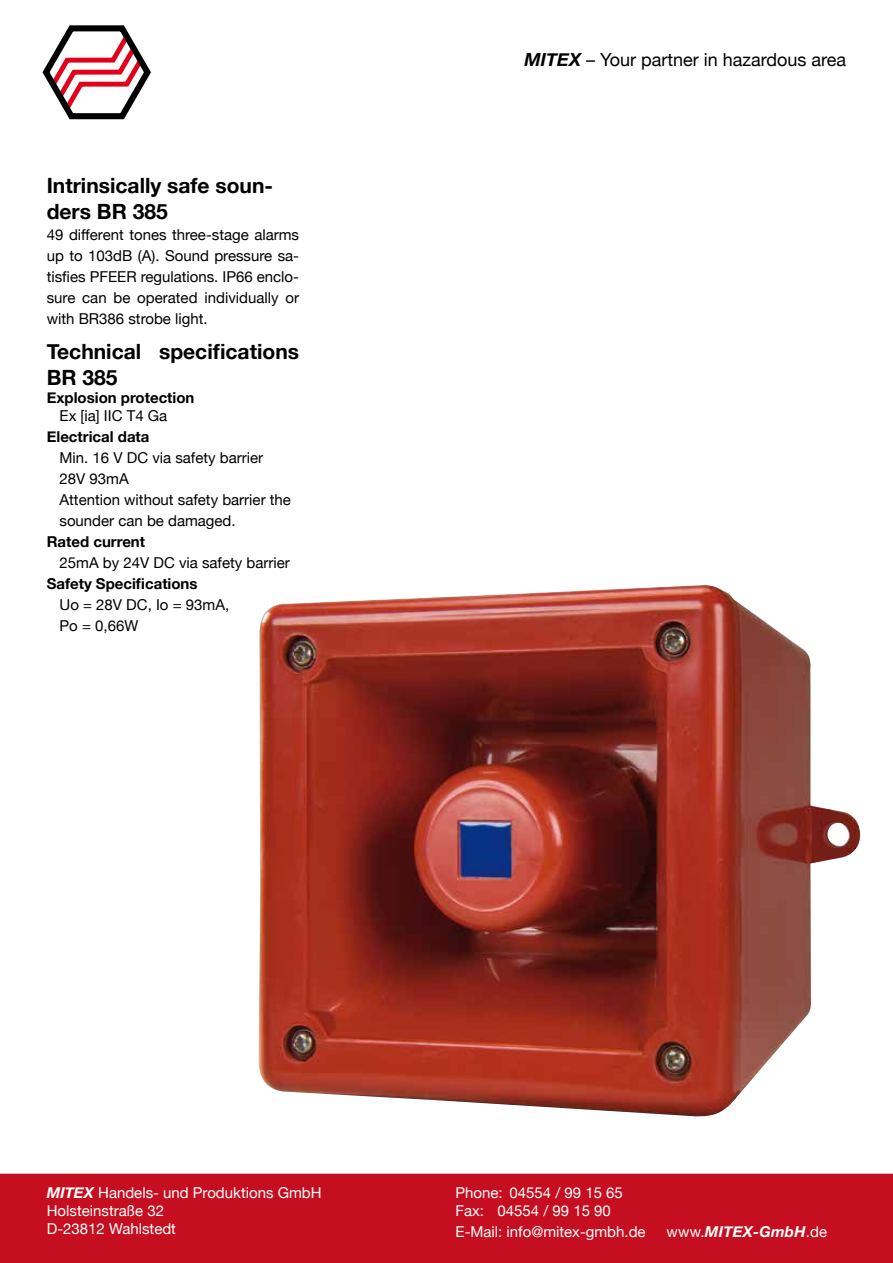
<style>
.page{position:relative;width:893px;height:1263px;background:#fff}
.page>*{position:absolute;margin:0;border:0;box-sizing:border-box;transform-origin:0 0}
.t1{font:700 21px/25.2px "Helvetica Neue";color:#000}
.t2{font:18px "Helvetica Neue";color:#000}
.t3{font:15px/21px "Helvetica Neue";color:#000}
.t4{font:15px/18px "Helvetica Neue";color:#fff}
.t5{font:700 15px "Helvetica Neue";color:#000}
.t6{font:italic 700 15px "Helvetica Neue";letter-spacing:.015em;color:#fff}
.s1{font-weight:700;font-style:italic}
.s2{font-weight:400;font-style:normal}
</style>
<div class="page">
<svg style="left:43px;top:25px;width:108px;height:94px"></svg>
<div style="left:0;top:1174px;width:893px;height:89px;background:#c50e1f"></div>
<img style="left:258px;top:585px;width:602px;height:532px">
<h1 class="t1" style="left:47px;top:174px;width:228px">Intrinsically safe soun&shy;ders BR 385</h1>
<p class="t3" style="left:47px;top:225px;width:254px;text-align:justify">49 different tones three-stage alarms up to 103dB (A). Sound pressure sa&shy;tisfies PFEER regulations. IP66 enclo&shy;sure can be operated individually or with BR386 strobe light.</p>
<h1 class="t1" style="left:47px;top:340px;width:254px">Technical specifications<br>BR 385</h1>
<p class="t5" style="left:47px;top:385px;width:149px">Explosion protection</p>
<p class="t3" style="left:60px;top:406px;width:109px">Ex [ia] IIC T4 Ga</p>
<p class="t5" style="left:47px;top:424px;width:104px">Electrical data</p>
<p class="t3" style="left:60px;top:448px;width:233px">Min. 16 V DC via safety barrier<br>28V 93mA<br>Attention without safety barrier the sounder can be damaged.</p>
<p class="t5" style="left:47px;top:529px;width:100px">Rated current</p>
<p class="t3" style="left:60px;top:553px;width:232px">25mA by 24V DC via safety barrier</p>
<p class="t5" style="left:47px;top:571px;width:152px">Safety Specifications</p>
<p class="t3" style="left:60px;top:595px;width:171px">Uo = 28V DC, Io = 93mA,<br>Po = 0,66W</p>
<p class="t2" style="left:524px;top:47px;width:323px"><span class="s1">MITEX</span> – Your partner in hazardous area</p>
<p class="t4" style="left:47px;top:1184px;width:276px"><span class="s1">MITEX</span> Handels- und Produktions GmbH<br>Holsteinstraße 32<br>D-23812 Wahlstedt</p>
<p class="t4" style="left:455px;top:1184px;width:169px">Phone: 04554 / 99 15 65<br>Fax: 04554 / 99 15 90</p>
<p class="t4" style="left:455px;top:1224px;width:192px">E-Mail: info@mitex-gmbh.de</p>
<p class="t6" style="left:666px;top:1220px;width:162px"><span class="s2">www.</span>MITEX-GmbH<span class="s2">.de</span></p>
</div>
